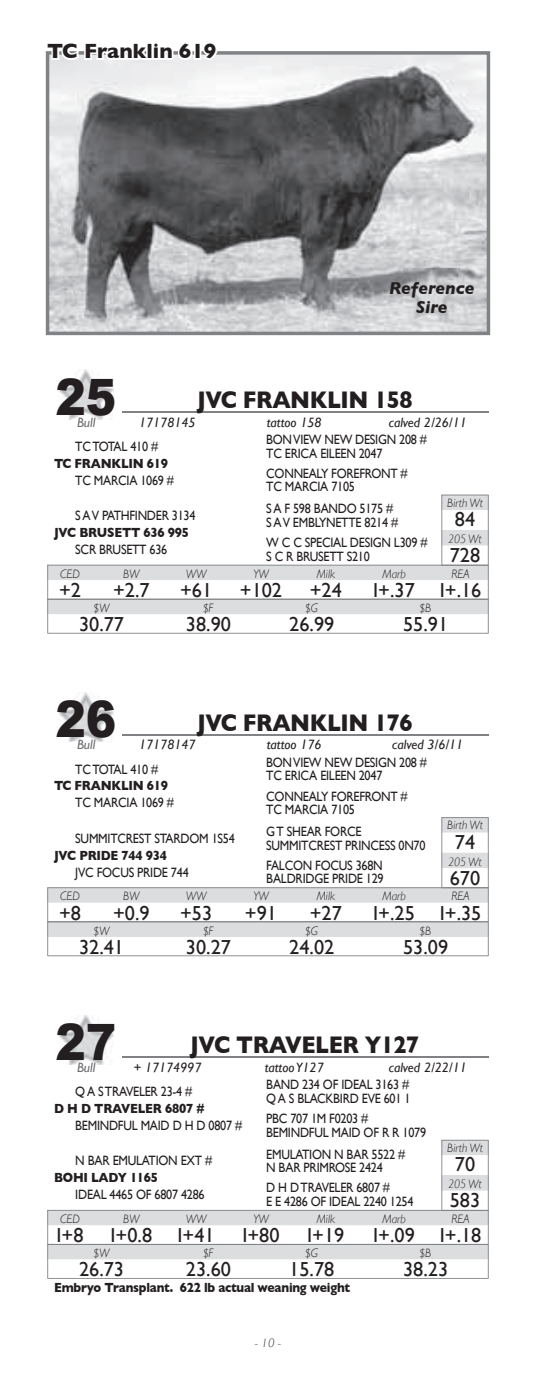
<style>
.page{position:relative;width:536px;height:1386px;background:#fff}
.page>*{position:absolute;margin:0;border:0;box-sizing:border-box;transform-origin:0 0}
.t1{font:900 50.23px "Arial";color:#231f20;scale:.91 1}
.t2{font:700 24.5px "Gill Sans";letter-spacing:-.02em;color:#231f20;scale:.9 1}
.t3{font:700 21px "Gill Sans";color:#231f20}
.t4{font:20.3px "Gill Sans";color:#231f20}
.t5{font:italic 700 17.5px/19.2px "Gill Sans";color:#231f20;text-align:center}
.t6{font:13.47px/22.1px "Gill Sans";letter-spacing:-.02em;color:#231f20;scale:.9 1}
.t7{font:700 13.47px "Gill Sans";letter-spacing:-.02em;color:#231f20;scale:.9 1}
.t8{font:italic 13.47px "Gill Sans";color:#231f20}
.t9{font:italic 13.47px "Gill Sans";color:#6c6d70}
.t10{font:italic 300 12.25px "Gill Sans";color:#231f20;scale:.94 1}
.t11{font:italic 300 12.25px "Gill Sans";color:#231f20}
</style>
<div class="page">
<svg style="left:46px;top:51px;width:444px;height:284px;background:#97989a"></svg>
<img style="left:403px;top:269px;width:56px;height:49px">
<svg style="left:45px;top:51px;width:175px;height:19px"></svg>
<img style="left:58px;top:370px;width:56px;height:49px">
<hr style="left:122px;top:411px;width:366px;height:2px;background:#808285">
<svg style="left:47px;top:495px;width:441px;height:139px"></svg>
<img style="left:58px;top:692px;width:56px;height:50px">
<hr style="left:122px;top:734px;width:366px;height:1px;background:#808285">
<svg style="left:47px;top:817px;width:441px;height:139px"></svg>
<img style="left:58px;top:1015px;width:56px;height:50px">
<hr style="left:122px;top:1056px;width:366px;height:2px;background:#808285">
<svg style="left:47px;top:1140px;width:441px;height:139px"></svg>
<h3 class="t3" style="left:47px;top:39px;width:170px">TC Franklin 619</h3>
<p class="t5" style="left:389px;top:279px;width:87px">Reference<br>Sire</p>
<h1 class="t1" style="left:55px;top:360px;width:68px">25</h1>
<h2 class="t2" style="left:197px;top:385px;width:241px">JVC FRANKLIN 158</h2>
<p class="t9" style="left:77px;top:414px;width:20px">Bull</p>
<p class="t8" style="left:139px;top:414px;width:58px">17178145</p>
<p class="t8" style="left:267px;top:414px;width:56px">tattoo 158</p>
<p class="t8" style="left:388px;top:414px;width:79px">calved 2/26/11</p>
<p class="t6" style="left:266px;top:428px;width:180px">BON VIEW NEW DESIGN 208 #</p>
<p class="t6" style="left:75px;top:435px;width:93px">TC TOTAL 410 #</p>
<p class="t6" style="left:266px;top:442px;width:130px">TC ERICA EILEEN 2047</p>
<p class="t7" style="left:54px;top:455px;width:128px">TC FRANKLIN 619</p>
<p class="t6" style="left:266px;top:462px;width:159px">CONNEALY FOREFRONT #</p>
<p class="t6" style="left:75px;top:469px;width:111px">TC MARCIA 1069 #</p>
<p class="t6" style="left:266px;top:476px;width:142px">TC MARCIA 7105<br>S A F 598 BANDO 5175 #</p>
<p class="t6" style="left:75px;top:504px;width:135px">S A V PATHFINDER 3134</p>
<p class="t6" style="left:266px;top:511px;width:148px">S A V EMBLYNETTE 8214 #</p>
<p class="t7" style="left:54px;top:525px;width:151px">JVC BRUSETT 636 995</p>
<p class="t6" style="left:266px;top:532px;width:180px">W C C SPECIAL DESIGN L309 #</p>
<p class="t6" style="left:75px;top:538px;width:104px">SCR BRUSETT 636</p>
<p class="t6" style="left:266px;top:545px;width:117px">S C R BRUSETT S210</p>
<p class="t10" style="left:60px;top:567px;width:23px">CED</p>
<p class="t10" style="left:123px;top:567px;width:19px">BW</p>
<p class="t10" style="left:186px;top:567px;width:23px">WW</p>
<p class="t10" style="left:253px;top:567px;width:18px">YW</p>
<p class="t10" style="left:316px;top:567px;width:21px">Milk</p>
<p class="t10" style="left:382px;top:567px;width:26px">Marb</p>
<p class="t10" style="left:451px;top:567px;width:21px">REA</p>
<h3 class="t4" style="left:59px;top:578px;width:23px">+2</h3>
<h3 class="t4" style="left:113px;top:578px;width:38px">+2.7</h3>
<h3 class="t4" style="left:180px;top:578px;width:34px">+61</h3>
<h3 class="t4" style="left:240px;top:578px;width:44px">+102</h3>
<h3 class="t4" style="left:309px;top:578px;width:34px">+24</h3>
<h3 class="t4" style="left:373px;top:578px;width:110px">I+.37 I+.16</h3>
<p class="t10" style="left:94px;top:601px;width:18px">$W</p>
<p class="t10" style="left:203px;top:601px;width:12px">$F</p>
<p class="t10" style="left:305px;top:601px;width:15px">$G</p>
<p class="t10" style="left:420px;top:601px;width:13px">$B</p>
<h3 class="t4" style="left:79px;top:612px;width:46px">30.77</h3>
<h3 class="t4" style="left:186px;top:612px;width:46px">38.90</h3>
<h3 class="t4" style="left:289px;top:612px;width:46px">26.99</h3>
<h3 class="t4" style="left:403px;top:612px;width:46px">55.91</h3>
<p class="t10" style="left:447px;top:496px;width:39px">Birth Wt</p>
<h3 class="t4" style="left:454px;top:507px;width:22px">84</h3>
<p class="t10" style="left:448px;top:532px;width:37px">205 Wt</p>
<h3 class="t4" style="left:449px;top:543px;width:32px">728</h3>
<h1 class="t1" style="left:55px;top:683px;width:68px">26</h1>
<h2 class="t2" style="left:197px;top:708px;width:241px">JVC FRANKLIN 176</h2>
<p class="t9" style="left:77px;top:737px;width:20px">Bull</p>
<p class="t8" style="left:139px;top:737px;width:58px">17178147</p>
<p class="t8" style="left:267px;top:737px;width:56px">tattoo 176</p>
<p class="t8" style="left:392px;top:737px;width:72px">calved 3/6/11</p>
<p class="t6" style="left:266px;top:751px;width:180px">BON VIEW NEW DESIGN 208 #</p>
<p class="t6" style="left:75px;top:758px;width:93px">TC TOTAL 410 #</p>
<p class="t6" style="left:266px;top:765px;width:130px">TC ERICA EILEEN 2047</p>
<p class="t7" style="left:54px;top:778px;width:128px">TC FRANKLIN 619</p>
<p class="t6" style="left:266px;top:785px;width:159px">CONNEALY FOREFRONT #</p>
<p class="t6" style="left:75px;top:792px;width:111px">TC MARCIA 1069 #</p>
<p class="t6" style="left:266px;top:798px;width:107px">TC MARCIA 7105<br>G T SHEAR FORCE</p>
<p class="t6" style="left:75px;top:827px;width:179px">SUMMITCREST STARDOM 1S54</p>
<p class="t6" style="left:266px;top:834px;width:178px">SUMMITCREST PRINCESS 0N70</p>
<p class="t7" style="left:54px;top:847px;width:127px">JVC PRIDE 744 934</p>
<p class="t6" style="left:266px;top:854px;width:131px">FALCON FOCUS 368N</p>
<p class="t6" style="left:75px;top:861px;width:127px">JVC FOCUS PRIDE 744</p>
<p class="t6" style="left:266px;top:868px;width:132px">BALDRIDGE PRIDE 129</p>
<p class="t10" style="left:60px;top:889px;width:23px">CED</p>
<p class="t10" style="left:123px;top:889px;width:19px">BW</p>
<p class="t10" style="left:186px;top:889px;width:23px">WW</p>
<p class="t10" style="left:253px;top:889px;width:18px">YW</p>
<p class="t10" style="left:316px;top:889px;width:21px">Milk</p>
<p class="t10" style="left:382px;top:889px;width:26px">Marb</p>
<p class="t10" style="left:451px;top:889px;width:21px">REA</p>
<h3 class="t4" style="left:59px;top:901px;width:23px">+8</h3>
<h3 class="t4" style="left:113px;top:901px;width:38px">+0.9</h3>
<h3 class="t4" style="left:180px;top:901px;width:34px">+53</h3>
<h3 class="t4" style="left:245px;top:901px;width:34px">+91</h3>
<h3 class="t4" style="left:309px;top:901px;width:34px">+27</h3>
<h3 class="t4" style="left:373px;top:901px;width:110px">I+.25 I+.35</h3>
<p class="t10" style="left:94px;top:924px;width:18px">$W</p>
<p class="t10" style="left:203px;top:924px;width:12px">$F</p>
<p class="t10" style="left:305px;top:924px;width:15px">$G</p>
<p class="t10" style="left:420px;top:924px;width:13px">$B</p>
<h3 class="t4" style="left:79px;top:935px;width:46px">32.41</h3>
<h3 class="t4" style="left:186px;top:935px;width:46px">30.27</h3>
<h3 class="t4" style="left:289px;top:935px;width:46px">24.02</h3>
<h3 class="t4" style="left:403px;top:935px;width:46px">53.09</h3>
<p class="t10" style="left:447px;top:818px;width:39px">Birth Wt</p>
<h3 class="t4" style="left:454px;top:830px;width:22px">74</h3>
<p class="t10" style="left:448px;top:855px;width:37px">205 Wt</p>
<h3 class="t4" style="left:449px;top:866px;width:32px">670</h3>
<h1 class="t1" style="left:55px;top:1006px;width:68px">27</h1>
<h2 class="t2" style="left:190px;top:1031px;width:256px">JVC TRAVELER Y127</h2>
<p class="t9" style="left:77px;top:1060px;width:20px">Bull</p>
<p class="t8" style="left:133px;top:1060px;width:69px">+ 17174997</p>
<p class="t8" style="left:264px;top:1060px;width:60px">tattoo Y127</p>
<p class="t8" style="left:388px;top:1060px;width:79px">calved 2/22/11</p>
<p class="t6" style="left:266px;top:1074px;width:160px">BAND 234 OF IDEAL 3163 #</p>
<p class="t6" style="left:75px;top:1080px;width:131px">Q A S TRAVELER 23-4 #</p>
<p class="t6" style="left:266px;top:1087px;width:162px">Q A S BLACKBIRD EVE 601 1</p>
<p class="t7" style="left:54px;top:1101px;width:169px">D H D TRAVELER 6807 #</p>
<p class="t6" style="left:266px;top:1107px;width:115px">PBC 707 1M F0203 #</p>
<p class="t6" style="left:75px;top:1114px;width:187px">BEMINDFUL MAID D H D 0807 #</p>
<p class="t6" style="left:266px;top:1121px;width:179px">BEMINDFUL MAID OF R R 1079<br>EMULATION N BAR 5522 #</p>
<p class="t10" style="left:447px;top:1141px;width:39px">Birth Wt</p>
<h3 class="t4" style="left:454px;top:1152px;width:22px">70</h3>
<p class="t10" style="left:448px;top:1177px;width:37px">205 Wt</p>
<h3 class="t4" style="left:449px;top:1189px;width:32px">583</h3>
<p class="t6" style="left:75px;top:1150px;width:154px">N BAR EMULATION EXT #</p>
<p class="t6" style="left:266px;top:1156px;width:131px">N BAR PRIMROSE 2424</p>
<p class="t7" style="left:54px;top:1170px;width:117px">BOHI LADY 1165</p>
<p class="t6" style="left:266px;top:1177px;width:139px">D H D TRAVELER 6807 #</p>
<p class="t6" style="left:75px;top:1183px;width:145px">IDEAL 4465 OF 6807 4286</p>
<p class="t6" style="left:266px;top:1190px;width:165px">E E 4286 OF IDEAL 2240 1254</p>
<p class="t10" style="left:60px;top:1212px;width:23px">CED</p>
<p class="t10" style="left:123px;top:1212px;width:19px">BW</p>
<p class="t10" style="left:186px;top:1212px;width:23px">WW</p>
<p class="t10" style="left:253px;top:1212px;width:18px">YW</p>
<p class="t10" style="left:316px;top:1212px;width:21px">Milk</p>
<p class="t10" style="left:382px;top:1212px;width:26px">Marb</p>
<p class="t10" style="left:451px;top:1212px;width:21px">REA</p>
<h3 class="t4" style="left:56px;top:1223px;width:29px">I+8</h3>
<h3 class="t4" style="left:110px;top:1223px;width:43px">I+0.8</h3>
<h3 class="t4" style="left:177px;top:1223px;width:39px">I+41</h3>
<h3 class="t4" style="left:242px;top:1223px;width:39px">I+80</h3>
<h3 class="t4" style="left:307px;top:1223px;width:39px">I+19</h3>
<h3 class="t4" style="left:373px;top:1223px;width:110px">I+.09 I+.18</h3>
<p class="t10" style="left:94px;top:1246px;width:18px">$W</p>
<p class="t10" style="left:203px;top:1246px;width:12px">$F</p>
<p class="t10" style="left:305px;top:1246px;width:15px">$G</p>
<p class="t10" style="left:420px;top:1246px;width:13px">$B</p>
<h3 class="t4" style="left:79px;top:1258px;width:46px">26.73</h3>
<h3 class="t4" style="left:186px;top:1258px;width:46px">23.60</h3>
<h3 class="t4" style="left:289px;top:1258px;width:46px">15.78</h3>
<h3 class="t4" style="left:403px;top:1258px;width:46px">38.23</h3>
<p class="t7" style="left:54px;top:1280px;width:330px">Embryo Transplant. 622 lb actual weaning weight</p>
<p class="t11" style="left:255px;top:1336px;width:28px">- 10 -</p>
</div>
